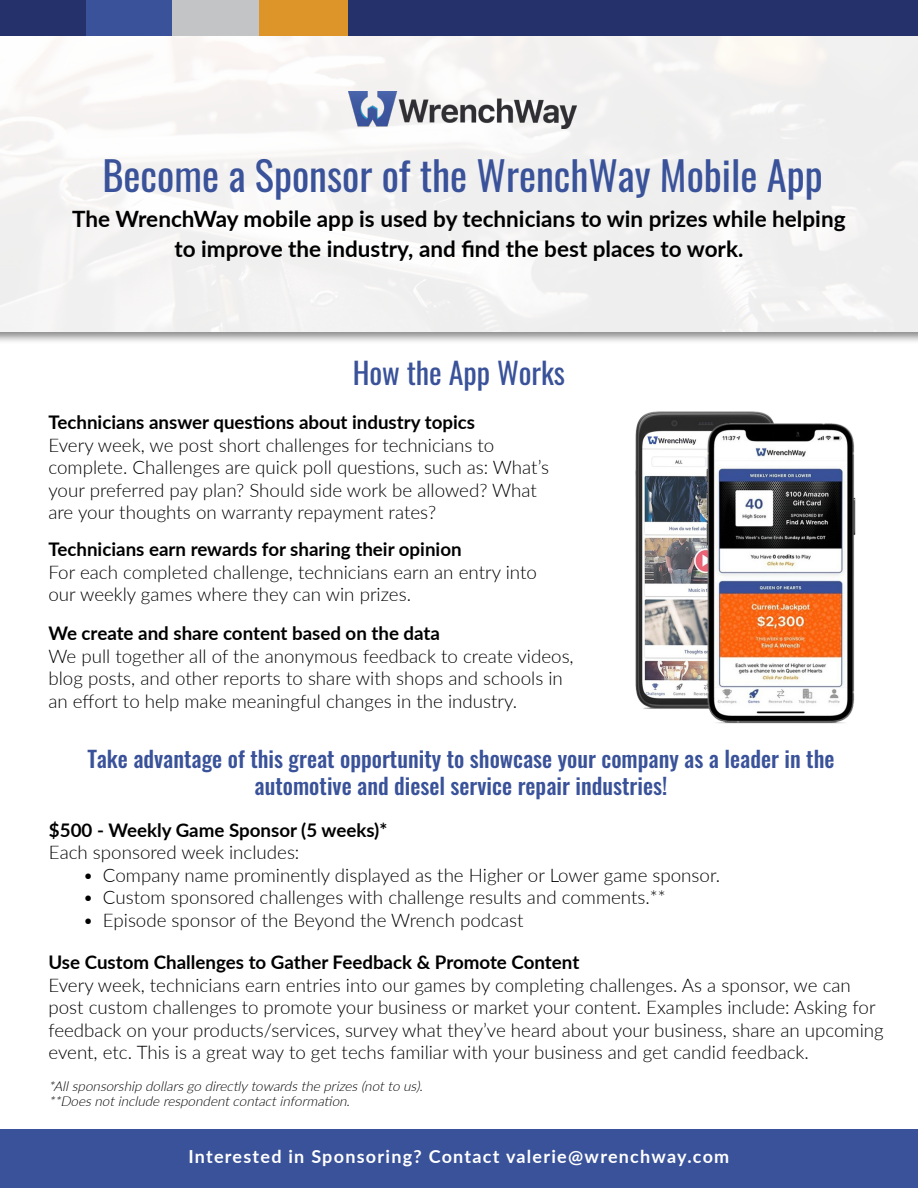
<style>
.page{position:relative;width:918px;height:1188px;background:#fff}
.page>*{position:absolute;margin:0;border:0;box-sizing:border-box;transform-origin:0 0}
.t1{font:40.5px "Oswald";color:#395299}
.t2{font:30px "Oswald";color:#395299}
.t3{font:500 22.5px/27px "Oswald";color:#395299;text-align:center}
.t4{font:700 22.5px/30px "Lato";color:#000;text-align:center}
.t5{font:300 18.75px/22.5px "Lato";color:#000}
.t6{font:700 18.75px "Lato";color:#000}
.t7{font:700 18px "Lato";letter-spacing:.07em;color:#fff}
.t8{font:italic 300 13.5px/15.1px "Lato";color:#000}
</style>
<div class="page">
<div style="left:0;top:28px;width:918px;height:316px;background:#000;opacity:.47"></div>
<div style="left:0;top:32px;width:918px;height:300px;background:#f2f1f1"></div>
<div style="left:0;top:0;width:918px;height:36px;background:#25316a"></div>
<div style="left:86px;top:0;width:200px;height:36px;background:#395299"></div>
<div style="left:173px;top:0;width:166px;height:36px;background:#c2c4c6"></div>
<div style="left:259px;top:0;width:89px;height:36px;background:#dd9428"></div>
<div style="left:0;top:1130px;width:918px;height:58px;background:#395299"></div>
<img style="left:348px;top:91px;width:229px;height:38px">
<img style="left:635px;top:411px;width:221px;height:313px">
<h1 class="t1" style="left:102px;top:140px;width:722px">Become a Sponsor of the WrenchWay Mobile App</h1>
<p class="t4" style="left:72px;top:203px;width:775px">The WrenchWay mobile app is used by technicians to win prizes while helping to improve the industry, and find the best places to work.</p>
<h2 class="t2" style="left:353px;top:346px;width:214px">How the App Works</h2>
<p class="t6" style="left:48px;top:409px;width:428px">Technicians answer questions about industry topics</p>
<p class="t5" style="left:48px;top:433px;width:502px">Every week, we post short challenges for technicians to complete. Challenges are quick poll questions, such as: What’s your preferred pay plan? Should side work be allowed? What are your thoughts on warranty repayment rates?</p>
<p class="t6" style="left:48px;top:536px;width:415px">Technicians earn rewards for sharing their opinion</p>
<p class="t5" style="left:48px;top:560px;width:490px">For each completed challenge, technicians earn an entry into our weekly games where they can win prizes.</p>
<p class="t6" style="left:48px;top:619px;width:393px">We create and share content based on the data</p>
<p class="t5" style="left:48px;top:644px;width:527px">We pull together all of the anonymous feedback to create videos, blog posts, and other reports to share with shops and schools in an effort to help make meaningful changes in the industry.</p>
<p class="t3" style="left:87px;top:747px;width:749px">Take advantage of this great opportunity to showcase your company as a leader in the automotive and diesel service repair industries!</p>
<p class="t6" style="left:49px;top:816px;width:340px">$500 - Weekly Game Sponsor (5 weeks)*</p>
<p class="t5" style="left:49px;top:841px;width:252px">Each sponsored week includes:</p>
<p class="t5" style="left:83px;top:863px;width:639px">• Company name prominently displayed as the Higher or Lower game sponsor.</p>
<p class="t5" style="left:83px;top:886px;width:585px">• Custom sponsored challenges with challenge results and comments.**</p>
<p class="t5" style="left:83px;top:908px;width:442px">• Episode sponsor of the Beyond the Wrench podcast</p>
<p class="t6" style="left:48px;top:948px;width:532px">Use Custom Challenges to Gather Feedback &amp; Promote Content</p>
<p class="t5" style="left:48px;top:973px;width:837px">Every week, technicians earn entries into our games by completing challenges. As a sponsor, we can post custom challenges to promote your business or market your content. Examples include: Asking for feedback on your products/services, survey what they’ve heard about your business, share an upcoming event, etc. This is a great way to get techs familiar with your business and get candid feedback.</p>
<p class="t8" style="left:48px;top:1078px;width:380px">*Allsponsorship dollarsgo directlytowardsthe prizes(notto us). **Doesnotinclude respondentcontactinformation.</p>
<p class="t7" style="left:188px;top:1144px;width:543px">Interested in Sponsoring? Contact valerie@wrenchway.com</p>
</div>
